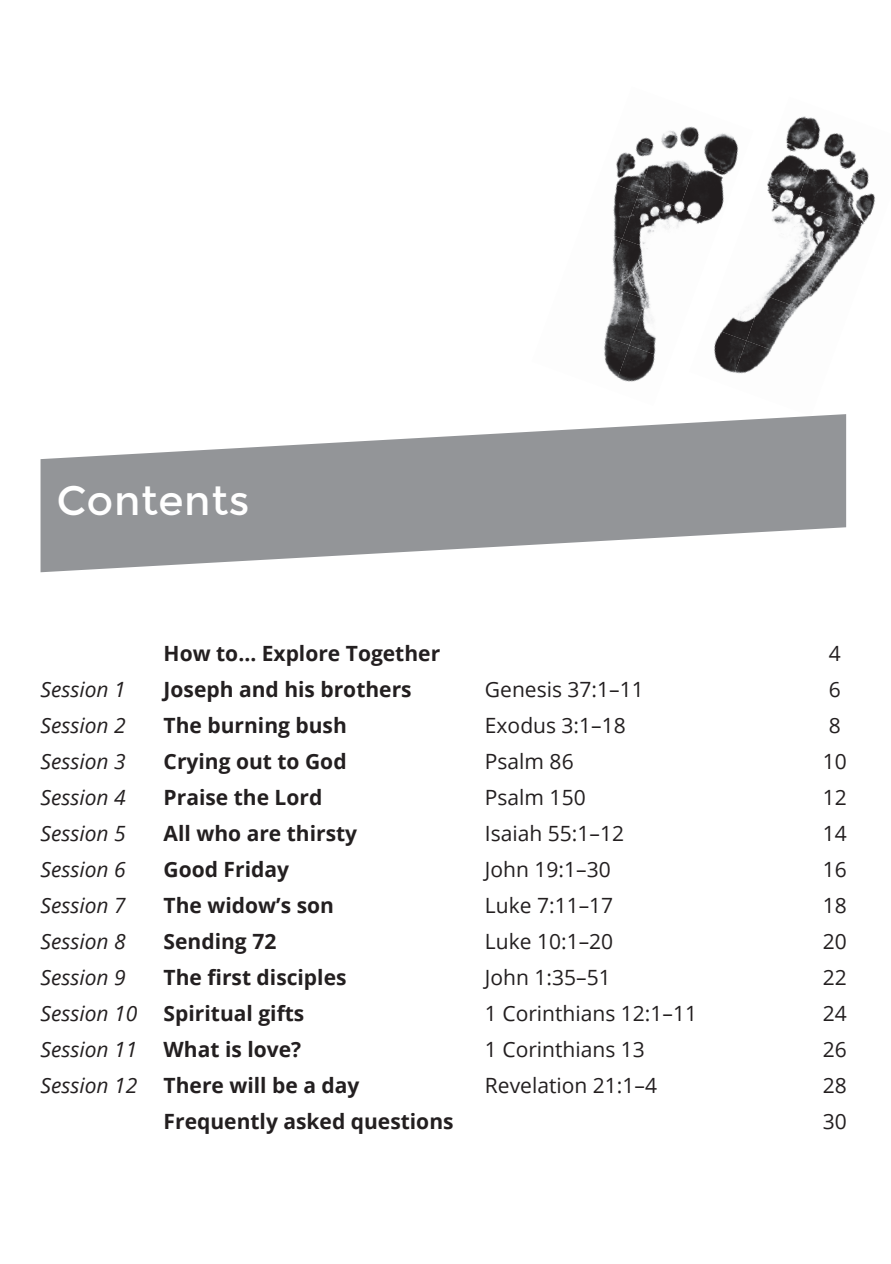
<style>
.page{position:relative;width:891px;height:1264px;background:#fff}
.page>*{position:absolute;margin:0;border:0;box-sizing:border-box;transform-origin:0 0}
.t1{font:40.8px "Montserrat";color:#fff}
.t2{font:700 21px "Open Sans";color:#231f20}
.t3{font:21px "Open Sans";color:#231f20}
.t4{font:italic 21px "Open Sans";color:#231f20}
</style>
<div class="page">
<img style="left:786px;top:116px;width:26px;height:26px">
<img style="left:812px;top:118px;width:41px;height:39px">
<img style="left:853px;top:152px;width:15px;height:20px">
<img style="left:767px;top:142px;width:46px;height:46px">
<img style="left:796px;top:157px;width:57px;height:46px">
<img style="left:836px;top:172px;width:39px;height:46px">
<img style="left:767px;top:188px;width:29px;height:36px">
<img style="left:779px;top:203px;width:57px;height:46px">
<img style="left:820px;top:218px;width:48px;height:46px">
<img style="left:765px;top:249px;width:55px;height:46px">
<img style="left:803px;top:264px;width:33px;height:39px">
<img style="left:726px;top:311px;width:20px;height:15px">
<img style="left:746px;top:295px;width:57px;height:45px">
<img style="left:786px;top:309px;width:17px;height:31px">
<img style="left:714px;top:326px;width:32px;height:46px">
<img style="left:729px;top:340px;width:48px;height:34px">
<img style="left:770px;top:355px;width:7px;height:19px">
<img style="left:661px;top:126px;width:35px;height:21px">
<img style="left:696px;top:128px;width:43px;height:34px">
<img style="left:616px;top:137px;width:38px;height:41px">
<img style="left:638px;top:147px;width:46px;height:46px">
<img style="left:679px;top:162px;width:57px;height:51px">
<img style="left:613px;top:178px;width:25px;height:46px">
<img style="left:622px;top:193px;width:57px;height:46px">
<img style="left:662px;top:208px;width:57px;height:31px">
<img style="left:613px;top:224px;width:9px;height:15px">
<img style="left:612px;top:239px;width:36px;height:45px">
<img style="left:646px;top:253px;width:4px;height:46px">
<img style="left:606px;top:284px;width:40px;height:46px">
<img style="left:629px;top:299px;width:27px;height:46px">
<img style="left:604px;top:330px;width:25px;height:42px">
<img style="left:612px;top:345px;width:44px;height:37px">
<svg style="left:41px;top:414px;width:804px;height:158px;fill:#939598"></svg>
<h1 class="t1" style="left:57px;top:475px;width:194px">Contents</h1>
<p class="t2" style="left:163px;top:638px;width:278px">How to… Explore Together</p>
<p class="t3" style="left:828px;top:639px;width:14px">4</p>
<p class="t4" style="left:41px;top:675px;width:87px">Session 1</p>
<p class="t2" style="left:163px;top:674px;width:249px">Joseph and his brothers</p>
<p class="t3" style="left:484px;top:675px;width:160px">Genesis 37:1–11</p>
<p class="t3" style="left:828px;top:675px;width:14px">6</p>
<p class="t4" style="left:41px;top:710px;width:87px">Session 2</p>
<p class="t2" style="left:163px;top:710px;width:185px">The burning bush</p>
<p class="t3" style="left:485px;top:710px;width:142px">Exodus 3:1–18</p>
<p class="t3" style="left:828px;top:710px;width:14px">8</p>
<p class="t4" style="left:41px;top:746px;width:87px">Session 3</p>
<p class="t2" style="left:163px;top:746px;width:184px">Crying out to God</p>
<p class="t3" style="left:485px;top:746px;width:90px">Psalm 86</p>
<p class="t3" style="left:822px;top:746px;width:26px">10</p>
<p class="t4" style="left:41px;top:782px;width:87px">Session 4</p>
<p class="t2" style="left:163px;top:782px;width:160px">Praise the Lord</p>
<p class="t3" style="left:485px;top:782px;width:102px">Psalm 150</p>
<p class="t3" style="left:822px;top:782px;width:26px">12</p>
<p class="t4" style="left:41px;top:818px;width:87px">Session 5</p>
<p class="t2" style="left:163px;top:818px;width:195px">All who are thirsty</p>
<p class="t3" style="left:485px;top:818px;width:141px">Isaiah 55:1–12</p>
<p class="t3" style="left:822px;top:818px;width:26px">14</p>
<p class="t4" style="left:41px;top:854px;width:87px">Session 6</p>
<p class="t2" style="left:163px;top:854px;width:127px">Good Friday</p>
<p class="t3" style="left:485px;top:854px;width:127px">John 19:1–30</p>
<p class="t3" style="left:822px;top:854px;width:26px">16</p>
<p class="t4" style="left:41px;top:890px;width:87px">Session 7</p>
<p class="t2" style="left:163px;top:890px;width:172px">The widow’s son</p>
<p class="t3" style="left:485px;top:890px;width:130px">Luke 7:11–17</p>
<p class="t3" style="left:822px;top:890px;width:26px">18</p>
<p class="t4" style="left:41px;top:926px;width:87px">Session 8</p>
<p class="t2" style="left:163px;top:926px;width:114px">Sending 72</p>
<p class="t3" style="left:484px;top:926px;width:130px">Luke 10:1–20</p>
<p class="t3" style="left:822px;top:926px;width:26px">20</p>
<p class="t4" style="left:40px;top:962px;width:87px">Session 9</p>
<p class="t2" style="left:163px;top:962px;width:184px">The first disciples</p>
<p class="t3" style="left:484px;top:962px;width:127px">John 1:35–51</p>
<p class="t3" style="left:822px;top:962px;width:26px">22</p>
<p class="t4" style="left:40px;top:998px;width:98px">Session 10</p>
<p class="t2" style="left:163px;top:998px;width:142px">Spiritual gifts</p>
<p class="t3" style="left:484px;top:998px;width:213px">1 Corinthians 12:1–11</p>
<p class="t3" style="left:822px;top:998px;width:26px">24</p>
<p class="t4" style="left:40px;top:1034px;width:98px">Session 11</p>
<p class="t2" style="left:163px;top:1034px;width:139px">What is love?</p>
<p class="t3" style="left:484px;top:1034px;width:161px">1 Corinthians 13</p>
<p class="t3" style="left:822px;top:1034px;width:26px">26</p>
<p class="t4" style="left:40px;top:1070px;width:98px">Session 12</p>
<p class="t2" style="left:163px;top:1070px;width:197px">There will be a day</p>
<p class="t3" style="left:484px;top:1070px;width:173px">Revelation 21:1–4</p>
<p class="t3" style="left:822px;top:1070px;width:26px">28</p>
<p class="t2" style="left:163px;top:1106px;width:291px">Frequently asked questions</p>
<p class="t3" style="left:822px;top:1106px;width:26px">30</p>
</div>
